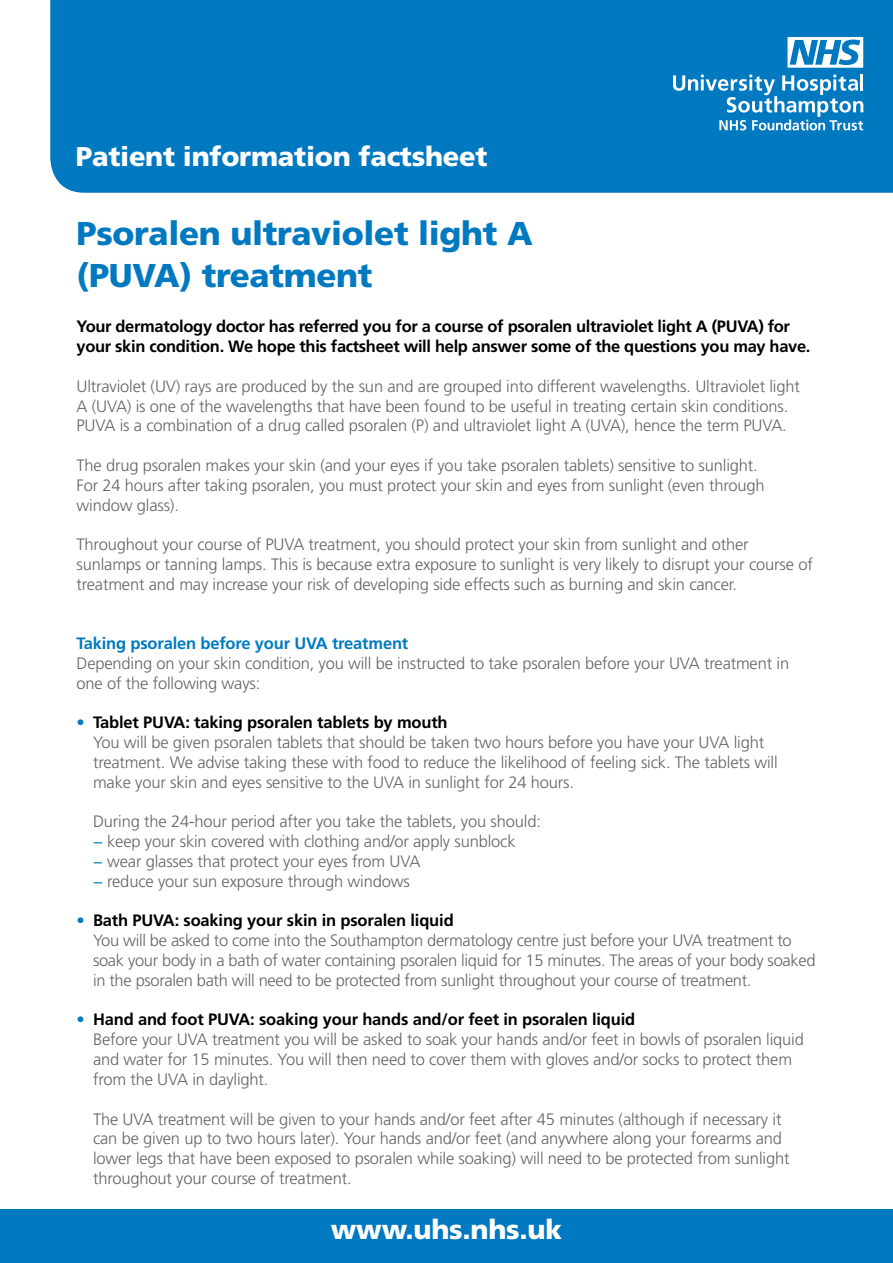
<style>
.page{position:relative;width:893px;height:1263px;background:#fff}
.page>*{position:absolute;margin:0;border:0;box-sizing:border-box;transform-origin:0 0}
.t1{font:900 33px/42px "Frutiger";letter-spacing:-.01em;color:#0079c1}
.t2{font:900 27.15px "Frutiger";letter-spacing:-.01em;color:#fff}
.t3{font:300 16.5px/19.8px "Frutiger";letter-spacing:-.01em;color:#636466}
.t4{font:700 16.5px/19.8px "Frutiger";letter-spacing:-.02em;color:#000}
.t5{font:700 16.5px "Frutiger";letter-spacing:-.01em;color:#0079c1}
.s1{color:#0079c1}
.s2{font-weight:700;color:#000}
</style>
<div class="page">
<div style="left:0;top:1209px;width:893px;height:54px;background:#0079c1"></div>
<div style="left:50px;top:0;width:843px;height:193px;background:#0079c1"></div>
<svg style="left:787px;top:37px;width:76px;height:31px"></svg>
<hr style="left:860px;top:74px;width:3px;height:16px;background:#fff">
<svg style="left:673px;top:75px;width:190px;height:55px;background:#3e99d0"></svg>
<h2 class="t2" style="left:76px;top:140px;width:413px">Patient information factsheet</h2>
<h1 class="t1" style="left:77px;top:212px;width:458px">Psoralen ultraviolet light A (PUVA) treatment</h1>
<p class="t4" style="left:77px;top:317px;width:735px">Your dermatology doctor has referred you for a course of psoralen ultraviolet light A (PUVA) for your skin condition. We hope this factsheet will help answer some of the questions you may have.</p>
<p class="t3" style="left:77px;top:376px;width:725px">Ultraviolet (UV) rays are produced by the sun and are grouped into different wavelengths. Ultraviolet light<br>A (UVA) is one of the wavelengths that have been found to be useful in treating certain skin conditions.<br>PUVA is a combination of a drug called psoralen (P) and ultraviolet light A (UVA), hence the term PUVA.</p>
<p class="t3" style="left:77px;top:455px;width:690px">The drug psoralen makes your skin (and your eyes if you take psoralen tablets) sensitive to sunlight.<br>For 24 hours after taking psoralen, you must protect your skin and eyes from sunlight (even through window glass).</p>
<p class="t3" style="left:77px;top:535px;width:738px">Throughout your course of PUVA treatment, you should protect your skin from sunlight and other sunlamps or tanning lamps. This is because extra exposure to sunlight is very likely to disrupt your course of treatment and may increase your risk of developing side effects such as burning and skin cancer.</p>
<p class="t5" style="left:77px;top:634px;width:333px">Taking psoralen before your UVA treatment</p>
<p class="t3" style="left:77px;top:653px;width:714px">Depending on your skin condition, you will be instructed to take psoralen before your UVA treatment in one of the following ways:</p>
<p class="t3" style="left:93px;top:713px;width:686px;text-indent:-16px"><span class="s1">•</span> <span class="s2">Tablet PUVA: taking psoralen tablets by mouth<br></span>You will be given psoralen tablets that should be taken two hours before you have your UVA light treatment. We advise taking these with food to reduce the likelihood of feeling sick. The tablets will make your skin and eyes sensitive to the UVA in sunlight for 24 hours.</p>
<p class="t3" style="left:93px;top:812px;width:449px">During the 24-hour period after you take the tablets, you should: <span class="s1">−</span> keep your skin covered with clothing and/or apply sunblock<br><span class="s1">−</span> wear glasses that protect your eyes from UVA<br><span class="s1">−</span> reduce your sun exposure through windows</p>
<p class="t3" style="left:93px;top:911px;width:724px;text-indent:-16px"><span class="s1">•</span> <span class="s2">Bath PUVA: soaking your skin in psoralen liquid<br></span>You will be asked to come into the Southampton dermatology centre just before your UVA treatment to soak your body in a bath of water containing psoralen liquid for 15 minutes. The areas of your body soaked in the psoralen bath will need to be protected from sunlight throughout your course of treatment.</p>
<p class="t3" style="left:93px;top:1010px;width:712px;text-indent:-16px"><span class="s1">•</span> <span class="s2">Hand and foot PUVA: soaking your hands and/or feet in psoralen liquid<br></span>Before your UVA treatment you will be asked to soak your hands and/or feet in bowls of psoralen liquid and water for 15 minutes. You will then need to cover them with gloves and/or socks to protect them from the UVA in daylight.</p>
<p class="t3" style="left:93px;top:1109px;width:698px">The UVA treatment will be given to your hands and/or feet after 45 minutes (although if necessary it can be given up to two hours later). Your hands and/or feet (and anywhere along your forearms and lower legs that have been exposed to psoralen while soaking) will need to be protected from sunlight throughout your course of treatment.</p>
<h2 class="t2" style="left:331px;top:1213px;width:233px">www.uhs.nhs.uk</h2>
</div>
